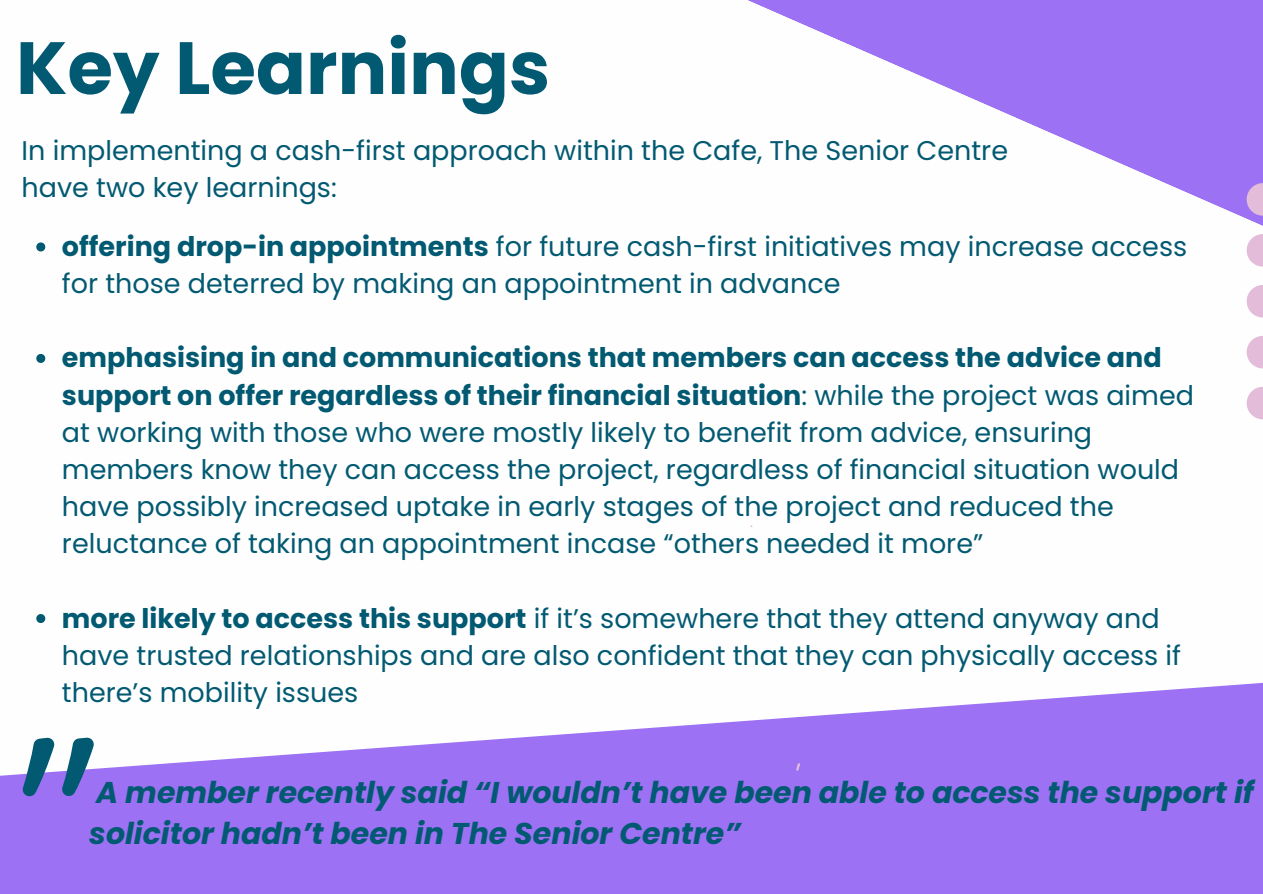
<style>
.page{position:relative;width:1263px;height:894px;background:#fff}
.page>*{position:absolute;margin:0;border:0;box-sizing:border-box;transform-origin:0 0}
.t1{font:700 73.8px "Poppins";color:#025a72}
.t2{font:italic 700 30px/41.7px "Poppins";color:#025a72}
.t3{font:27px/37.2px "Poppins";color:#025a72}
.s1{font-weight:700}
</style>
<div class="page">
<svg style="left:0;top:682px;width:1263px;height:211px;fill:#9c71f4"></svg>
<svg style="left:748px;top:0;width:515px;height:318px"></svg>
<svg style="left:1247px;top:386px;width:16px;height:33px"></svg>
<svg style="left:1247px;top:336px;width:16px;height:32px"></svg>
<svg style="left:1247px;top:285px;width:16px;height:32px"></svg>
<svg style="left:1247px;top:234px;width:16px;height:32px"></svg>
<svg style="left:1247px;top:183px;width:16px;height:32px"></svg>
<svg style="left:36px;top:242px;width:9px;height:9px"></svg>
<svg style="left:36px;top:354px;width:9px;height:9px"></svg>
<svg style="left:36px;top:614px;width:9px;height:9px"></svg>
<svg style="left:796px;top:762px;width:4px;height:8px"></svg>
<svg style="left:22px;top:737px;width:33px;height:59px"></svg>
<svg style="left:61px;top:737px;width:34px;height:59px"></svg>
<p class="t1" style="left:16px;top:16px;width:536px">Key Learnings</p>
<h1 class="t3" style="left:22px;top:132px;width:988px">In implementing a cash-first approach within the Cafe, The Senior Centre have two key learnings:</h1>
<p class="t3" style="left:62px;top:228px;width:1127px"><span class="s1">offering drop-in appointments</span> for future cash-first initiatives may increase access for those deterred by making an appointment in advance</p>
<p class="t3" style="left:62px;top:339px;width:1134px"><span class="s1">emphasising in and communications that members can access the advice and support on offer regardless of their financial situation</span>: while the project was aimed at working with those who were mostly likely to benefit from advice, ensuring members know they can access the project, regardless of financial situation would have possibly increased uptake in early stages of the project and reduced the reluctance of taking an appointment incase “others needed it more”</p>
<p class="t3" style="left:62px;top:599px;width:1121px"><span class="s1">more likely to access this support</span> if it’s somewhere that they attend anyway and have trusted relationships and are also confident that they can physically access if there’s mobility issues</p>
<p class="t2" style="left:89px;top:771px;width:1166px">A member recently said “I wouldn’t have been able to access the support if solicitor hadn’t been in The Senior Centre”</p>
</div>
